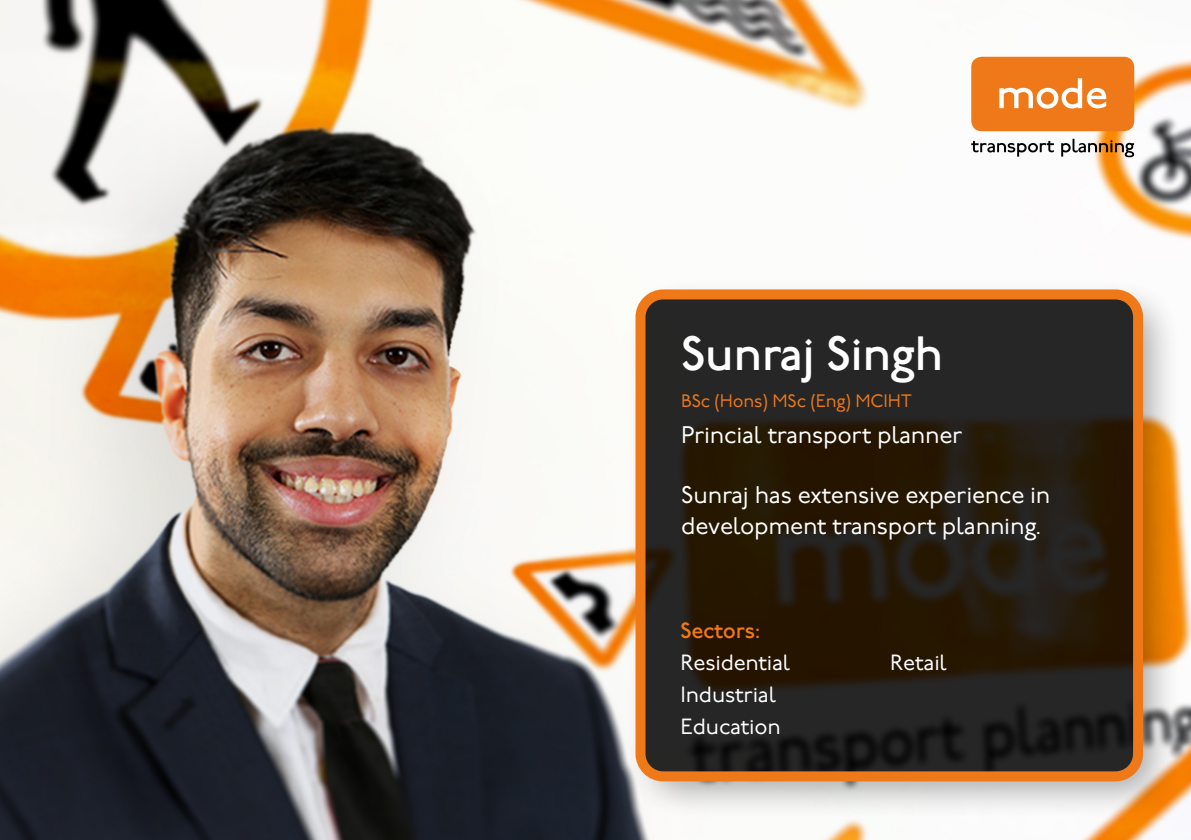
<style>
.page{position:relative;width:1191px;height:840px;background:#fff}
.page>*{position:absolute;margin:0;border:0;box-sizing:border-box;transform-origin:0 0}
.t1{font:500 48px "P22 Underground";letter-spacing:-.01em;color:#fff}
.t2{font:24px/31px "P22 Underground";letter-spacing:-.01em;color:#fff}
.t3{font:22px/32px "P22 Underground";letter-spacing:-.01em;color:#fff}
.t4{font:500 22px "P22 Underground";letter-spacing:-.01em;color:#ef7918}
.t5{font:18px "P22 Underground";letter-spacing:-.01em;color:#ef7918}
</style>
<div class="page">
<img style="left:0;top:0;width:1191px;height:839px">
<div style="left:971px;top:57px;width:163px;height:74px;background:#ef7918;border-radius:11px"></div>
<svg style="left:971px;top:139px;width:163px;height:18px"></svg>
<svg style="left:999px;top:78px;width:107px;height:31px"></svg>
<div style="left:623px;top:276px;width:559px;height:544px;background:#000;opacity:.4"></div>
<svg style="left:630px;top:284px;width:518px;height:502px"></svg>
<h1 class="t1" style="left:681px;top:326px;width:264px">Sunraj Singh</h1>
<p class="t5" style="left:681px;top:390px;width:232px">BSc (Hons) MSc (Eng) MCIHT</p>
<p class="t2" style="left:681px;top:420px;width:283px">Princial transport planner</p>
<p class="t2" style="left:681px;top:480px;width:371px">Sunraj has extensive experience in development transport planning.</p>
<p class="t4" style="left:680px;top:618px;width:82px">Sectors:</p>
<p class="t3" style="left:680px;top:647px;width:111px">Residential<br>Industrial<br>Education</p>
<p class="t3" style="left:890px;top:647px;width:58px">Retail</p>
</div>
